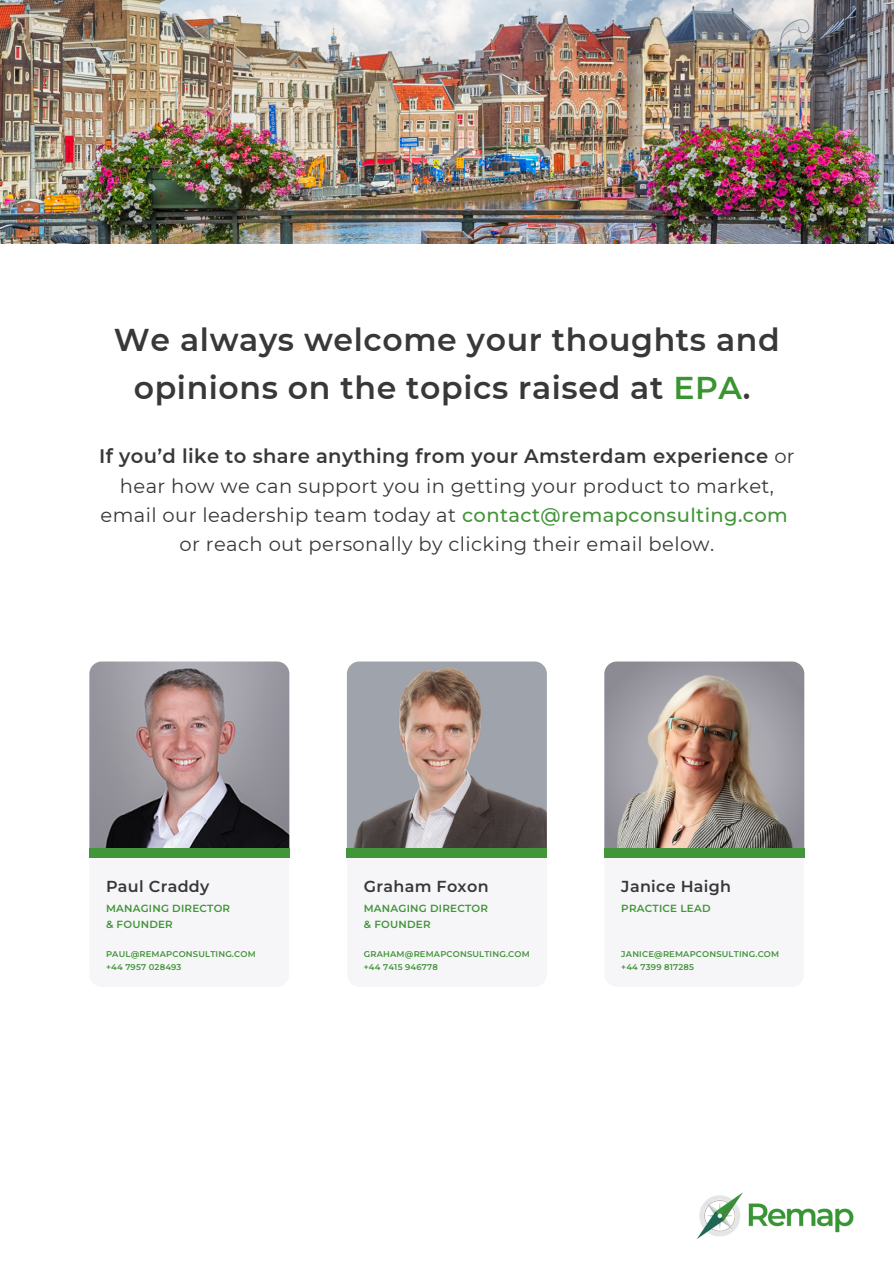
<style>
.page{position:relative;width:894px;height:1264px;background:#fff}
.page>*{position:absolute;margin:0;border:0;box-sizing:border-box;transform-origin:0 0}
.t1{font:600 31.5px/48.3px "Montserrat";letter-spacing:.02em;color:#383838;text-align:center}
.t2{font:19.5px/29.2px "Montserrat";letter-spacing:.02em;color:#383838;text-align:center}
.t3{font:600 15.9px "Montserrat";letter-spacing:.02em;color:#383838}
.t4{font:600 10.35px/16px "Montserrat";letter-spacing:.02em;color:#439539}
.t5{font:600 8.4px "Montserrat";letter-spacing:.02em;color:#439539}
.s1{color:#3b9432}
.s2{font-weight:600}
.s3{font-weight:500;color:#439539}
</style>
<div class="page">
<img style="left:347px;top:661px;width:199px;height:200px;border-radius:12px">
<img style="left:89px;top:661px;width:200px;height:200px;border-radius:12px">
<img style="left:0;top:0;width:893px;height:243px">
<div style="left:89px;top:848px;width:200px;height:139px;background:#f6f6f9;border-radius:13px"></div>
<div style="left:89px;top:848px;width:200px;height:9px;background:#439539"></div>
<div style="left:347px;top:848px;width:199px;height:139px;background:#f6f6f9;border-radius:13px"></div>
<div style="left:347px;top:848px;width:199px;height:9px;background:#439539"></div>
<img style="left:697px;top:1192px;width:156px;height:47px">
<img style="left:604px;top:661px;width:200px;height:200px;border-radius:12px">
<div style="left:604px;top:848px;width:200px;height:139px;background:#f6f6f9;border-radius:13px"></div>
<div style="left:604px;top:848px;width:200px;height:9px;background:#439539"></div>
<h4 class="t1" style="left:114px;top:315px;width:667px">We always welcome your thoughts and opinions on the topics raised at <span class="s1">EPA</span>.</h4>
<h5 class="t2" style="left:99px;top:441px;width:697px"><span class="s2">If you’d like to share anything from your Amsterdam experience</span> or hear how we can support you in getting your product to market, email our leadership team today at <span class="s3">contact@remapconsulting.com </span>or reach out personally by clicking their email below.</h5>
<p class="t3" style="left:106px;top:876px;width:105px">Paul Craddy</p>
<p class="t4" style="left:106px;top:900px;width:126px">MANAGING DIRECTOR &amp; FOUNDER</p>
<p class="t5" style="left:106px;top:948px;width:151px">PAUL@REMAPCONSULTING.COM</p>
<h4 class="t5" style="left:106px;top:961px;width:77px">+44 7957 028493</h4>
<h5 class="t3" style="left:364px;top:876px;width:126px">Graham Foxon</h5>
<p class="t4" style="left:364px;top:900px;width:126px">MANAGING DIRECTOR &amp; FOUNDER</p>
<p class="t5" style="left:364px;top:948px;width:167px">GRAHAM@REMAPCONSULTING.COM</p>
<p class="t5" style="left:364px;top:961px;width:75px">+44 7415 946778</p>
<h5 class="t3" style="left:621px;top:876px;width:111px">Janice Haigh</h5>
<p class="t4" style="left:621px;top:900px;width:91px">PRACTICE LEAD</p>
<p class="t5" style="left:621px;top:948px;width:159px">JANICE@REMAPCONSULTING.COM</p>
<p class="t5" style="left:621px;top:961px;width:74px">+44 7399 817285</p>
</div>
